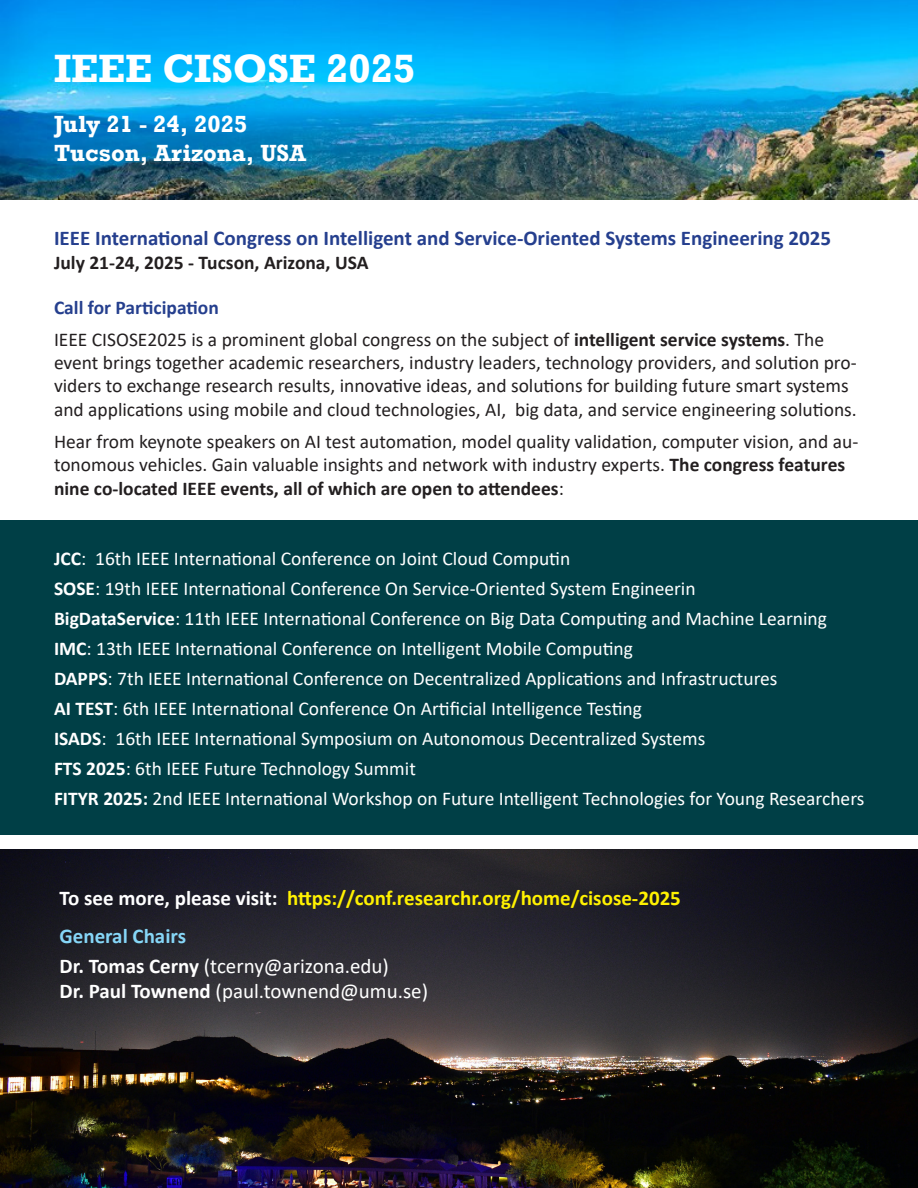
<style>
.page{position:relative;width:918px;height:1188px;background:#fff}
.page>*{position:absolute;margin:0;border:0;box-sizing:border-box;transform-origin:0 0}
.t1{font:700 40.5px "Rockwell";color:#fff}
.t2{font:700 24px/28.8px "Rockwell";color:#fff}
.t3{font:700 21px "Calibri";color:#253f8e}
.t4{font:21px "Calibri";color:#fff}
.t5{font:700 21px "Calibri";color:#fff101}
.t6{font:700 21px "Calibri";color:#86d6f7}
.t7{font:19.5px "Calibri";color:#fff}
.t8{font:19.5px/23.4px "Calibri";color:#231f20}
.t9{font:700 19.5px "Calibri";color:#231f20}
.t10{font:700 19.5px "Calibri";color:#253f8e}
.s1{font-weight:700}
.s2{color:#fff}
</style>
<div class="page">
<img style="left:0;top:849px;width:918px;height:339px">
<img style="left:0;top:0;width:918px;height:200px">
<div style="left:0;top:520px;width:918px;height:315px;background:#003f46"></div>
<p class="t1" style="left:54px;top:44px;width:363px">IEEE CISOSE 2025</p>
<p class="t2" style="left:54px;top:110px;width:254px">July 21 - 24, 2025<br>Tucson, Arizona, USA</p>
<p class="t3" style="left:54px;top:224px;width:779px">IEEE International Congress on Intelligent and Service-Oriented Systems Engineering 2025</p>
<p class="t9" style="left:54px;top:248px;width:316px">July 21-24, 2025 - Tucson, Arizona, USA</p>
<p class="t10" style="left:54px;top:293px;width:166px">Call for Participation</p>
<p class="t8" style="left:54px;top:327px;width:804px">IEEE CISOSE2025 is a prominent global congress on the subject of <span class="s1">intelligent service systems</span>. The event brings together academic researchers, industry leaders, technology providers, and solution pro&shy;viders to exchange research results, innovative ideas, and solutions for building future smart systems and applications using mobile and cloud technologies, AI, big data, and service engineering solutions.</p>
<p class="t8" style="left:54px;top:429px;width:806px">Hear from keynote speakers on AI test automation, model quality validation, computer vision, and au&shy;tonomous vehicles. Gain valuable insights and network with industry experts. <span class="s1">The congress features nine co-located IEEE events, all of which are open to attendees</span>:</p>
<p class="t7" style="left:54px;top:545px;width:518px"><span class="s1">JCC</span>: 16th IEEE International Conference on Joint Cloud Computin</p>
<p class="t7" style="left:54px;top:575px;width:643px"><span class="s1">SOSE</span>: 19th IEEE International Conference On Service-Oriented System Engineerin</p>
<p class="t7" style="left:54px;top:605px;width:775px"><span class="s1">BigDataService</span>: 11th IEEE International Conference on Big Data Computing and Machine Learning</p>
<p class="t7" style="left:54px;top:635px;width:581px"><span class="s1">IMC</span>: 13th IEEE International Conference on Intelligent Mobile Computing</p>
<p class="t7" style="left:54px;top:665px;width:725px"><span class="s1">DAPPS</span>: 7th IEEE International Conference on Decentralized Applications and Infrastructures</p>
<p class="t7" style="left:54px;top:695px;width:589px"><span class="s1">AI TEST</span>: 6th IEEE International Conference On Artificial Intelligence Testing</p>
<p class="t7" style="left:54px;top:725px;width:653px"><span class="s1">ISADS</span>: 16th IEEE International Symposium on Autonomous Decentralized Systems</p>
<p class="t7" style="left:54px;top:755px;width:363px"><span class="s1">FTS 2025</span>: 6th IEEE Future Technology Summit</p>
<p class="t7" style="left:54px;top:785px;width:812px"><span class="s1">FITYR 2025:</span> 2nd IEEE International Workshop on Future Intelligent Technologies for Young Researchers</p>
<p class="t5" style="left:60px;top:884px;width:623px"><span class="s2">To see more, please visit:</span> https://conf.researchr.org/home/cisose-2025</p>
<p class="t6" style="left:60px;top:922px;width:128px">General Chairs</p>
<p class="t4" style="left:60px;top:951px;width:331px"><span class="s1">Dr. Tomas Cerny</span> (tcerny@arizona.edu)</p>
<p class="t4" style="left:60px;top:976px;width:370px"><span class="s1">Dr. Paul Townend</span> (paul.townend@umu.se)</p>
</div>
